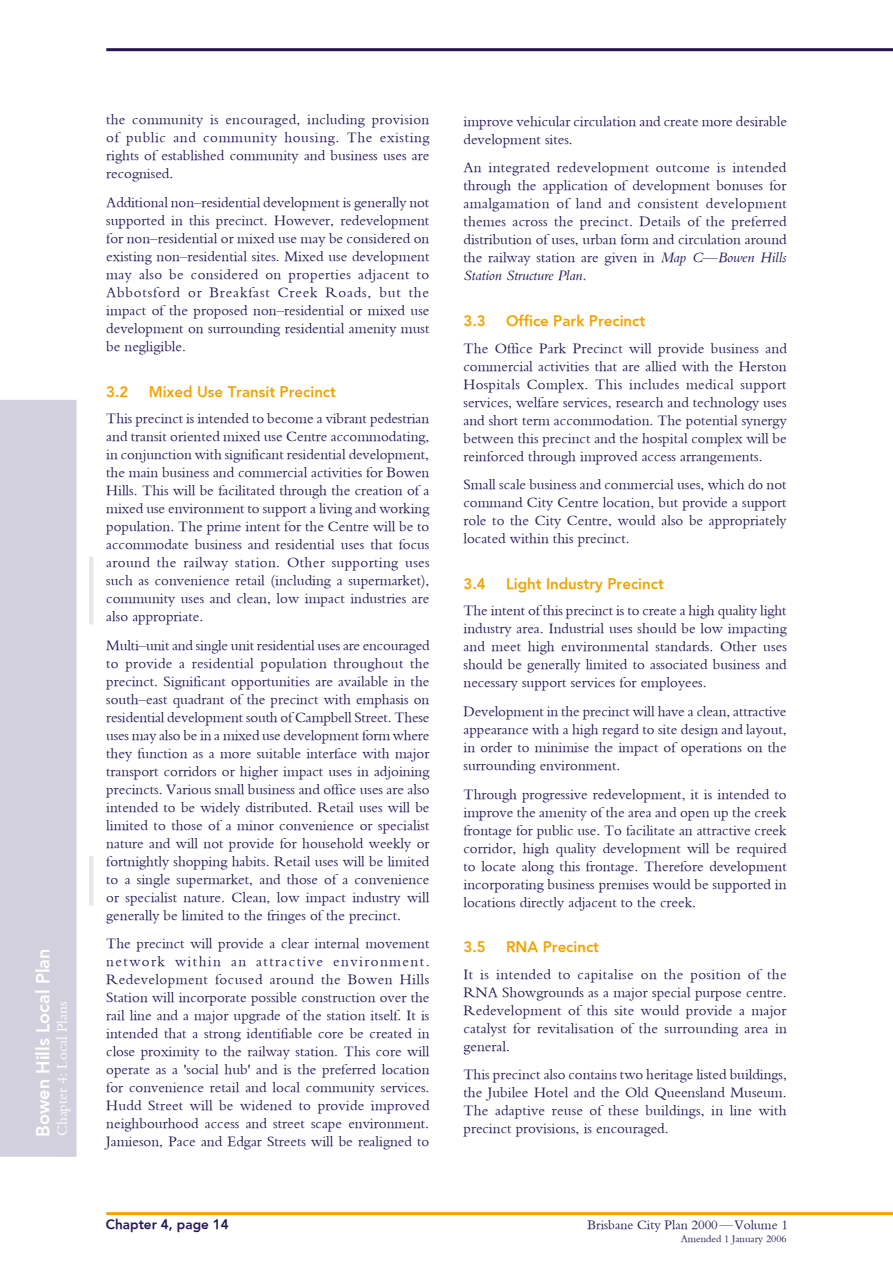
<style>
.page{position:relative;width:893px;height:1263px;background:#fff}
.page>*{position:absolute;margin:0;border:0;box-sizing:border-box;transform-origin:0 0}
.t1{font:800 18px "H Avenir";color:#fff}
.t2{font:15px/18px "Bembo";color:#251555;text-align:justify}
.t3{font:800 15px "H Avenir";color:#f3a300}
.t4{font:15px "Bembo";color:#fff}
.t5{font:13.5px "Bembo";color:#251555}
.t6{font:800 13.5px "H Avenir";color:#251555}
.t7{font:10.5px "Bembo";color:#251555}
.s1{font-style:italic}
</style>
<div class="page">
<hr style="left:106px;top:48px;width:787px;height:3px;background:#251555">
<div style="left:0;top:400px;width:77px;height:757px;background:#d3d0dd"></div>
<hr style="left:106px;top:1212px;width:787px;height:3px;background:#f3a300">
<div style="left:89px;top:557px;width:5px;height:67px;background:#e9e8ee"></div>
<div style="left:89px;top:856px;width:5px;height:50px;background:#e9e8ee"></div>
<p class="t1" style="left:32px;top:1136px;width:190px;rotate:-90deg">Bowen Hills Local Plan</p>
<p class="t4" style="left:53px;top:1136px;width:136px;rotate:-90deg">Chapter 4: Local Plans</p>
<p class="t2" style="left:106px;top:110px;width:325px">the community is encouraged, including provision of public and community housing. The existing rights of established community and business uses are recognised.</p>
<p class="t2" style="left:106px;top:193px;width:325px">Additional non–residential development is generally not supported in this precinct. However, redevelopment for non–residential or mixed use may be considered on existing non–residential sites. Mixed use development may also be considered on properties adjacent to Abbotsford or Breakfast Creek Roads, but the impact of the proposed non–residential or mixed use development on surrounding residential amenity must be negligible.</p>
<p class="t3" style="left:106px;top:382px;width:24px">3.2</p>
<p class="t3" style="left:149px;top:382px;width:189px">Mixed Use Transit Precinct</p>
<p class="t2" style="left:106px;top:409px;width:325px">This precinct is intended to become a vibrant pedestrian and transit oriented mixed use Centre accommodating, in conjunction with significant residential development, the main business and commercial activities for Bowen Hills. This will be facilitated through the creation of a mixed use environment to support a living and working population. The prime intent for the Centre will be to accommodate business and residential uses that focus around the railway station. Other supporting uses such as convenience retail (including a supermarket), community uses and clean, low impact industries are also appropriate.</p>
<p class="t2" style="left:106px;top:636px;width:325px">Multi–unit and single unit residential uses are encouraged to provide a residential population throughout the precinct. Significant opportunities are available in the south–east quadrant of the precinct with emphasis on residential development south of Campbell Street. These uses may also be in a mixed use development form where they function as a more suitable interface with major transport corridors or higher impact uses in adjoining precincts. Various small business and office uses are also intended to be widely distributed. Retail uses will be limited to those of a minor convenience or specialist nature and will not provide for household weekly or fortnightly shopping habits. Retail uses will be limited to a single supermarket, and those of a convenience or specialist nature. Clean, low impact industry will generally be limited to the fringes of the precinct.</p>
<p class="t2" style="left:106px;top:934px;width:325px">The precinct will provide a clear internal movement network within an attractive environment.<br>Redevelopment focused around the Bowen Hills Station will incorporate possible construction over the rail line and a major upgrade of the station itself. It is intended that a strong identifiable core be created in close proximity to the railway station. This core will operate as a 'social hub' and is the preferred location for convenience retail and local community services.<br>Hudd Street will be widened to provide improved neighbourhood access and street scape environment.<br>Jamieson, Pace and Edgar Streets will be realigned to</p>
<p class="t2" style="left:464px;top:112px;width:325px">improve vehicular circulation and create more desirable development sites.</p>
<p class="t2" style="left:464px;top:158px;width:325px">An integrated redevelopment outcome is intended through the application of development bonuses for amalgamation of land and consistent development themes across the precinct. Details of the preferred distribution of uses, urban form and circulation around the railway station are given in <span class="s1">Map C—Bowen Hills Station Structure Plan.</span></p>
<p class="t3" style="left:464px;top:312px;width:24px">3.3</p>
<p class="t3" style="left:506px;top:312px;width:141px">Office Park Precinct</p>
<p class="t2" style="left:464px;top:339px;width:325px">The Office Park Precinct will provide business and commercial activities that are allied with the Herston Hospitals Complex. This includes medical support services, welfare services, research and technology uses and short term accommodation. The potential synergy between this precinct and the hospital complex will be reinforced through improved access arrangements.</p>
<p class="t2" style="left:464px;top:475px;width:325px">Small scale business and commercial uses, which do not command City Centre location, but provide a support role to the City Centre, would also be appropriately located within this precinct.</p>
<p class="t3" style="left:464px;top:575px;width:24px">3.4</p>
<p class="t3" style="left:506px;top:575px;width:159px">Light Industry Precinct</p>
<p class="t2" style="left:464px;top:601px;width:325px">The intent of this precinct is to create a high quality light industry area. Industrial uses should be low impacting and meet high environmental standards. Other uses should be generally limited to associated business and necessary support services for employees.</p>
<p class="t2" style="left:464px;top:702px;width:325px">Development in the precinct will have a clean, attractive appearance with a high regard to site design and layout, in order to minimise the impact of operations on the surrounding environment.</p>
<p class="t2" style="left:464px;top:785px;width:325px">Through progressive redevelopment, it is intended to improve the amenity of the area and open up the creek frontage for public use. To facilitate an attractive creek corridor, high quality development will be required to locate along this frontage. Therefore development incorporating business premises would be supported in locations directly adjacent to the creek.</p>
<p class="t3" style="left:464px;top:938px;width:24px">3.5</p>
<p class="t3" style="left:506px;top:938px;width:95px">RNA Precinct</p>
<p class="t2" style="left:464px;top:965px;width:325px">It is intended to capitalise on the position of the RNA Showgrounds as a major special purpose centre.<br>Redevelopment of this site would provide a major catalyst for revitalisation of the surrounding area in general.</p>
<p class="t2" style="left:464px;top:1065px;width:325px">This precinct also contains two heritage listed buildings, the Jubilee Hotel and the Old Queensland Museum.<br>The adaptive reuse of these buildings, in line with</p>
<p class="t2" style="left:464px;top:1119px;width:207px">precinct provisions, is encouraged.</p>
<p class="t6" style="left:106px;top:1216px;width:124px">Chapter 4, page 1 4</p>
<p class="t5" style="left:588px;top:1217px;width:202px">Brisbane City Plan 2000—Volume 1</p>
<p class="t7" style="left:681px;top:1232px;width:107px">Amended 1 January 2006</p>
</div>
